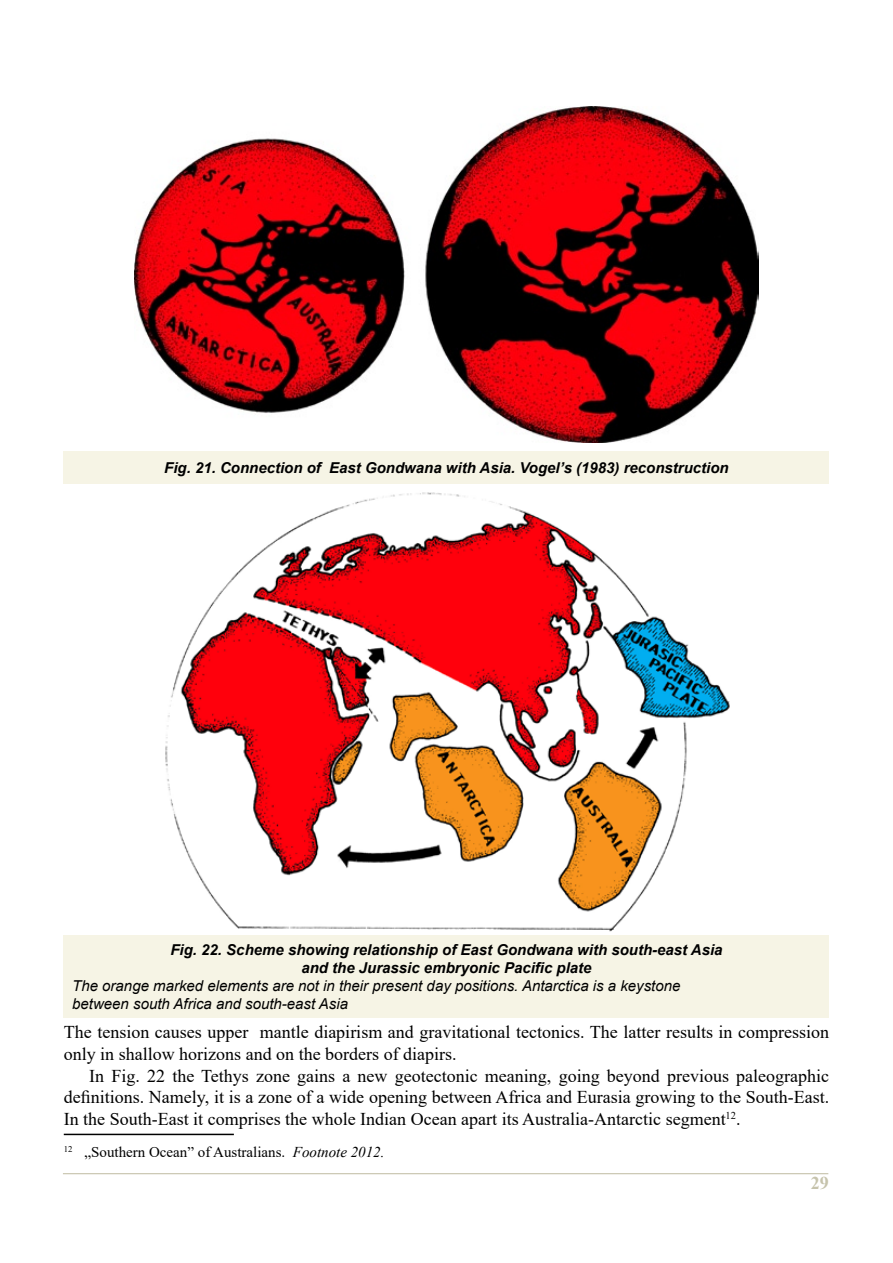
<style>
.page{position:relative;width:893px;height:1263px;background:#fff}
.page>*{position:absolute;margin:0;border:0;box-sizing:border-box;transform-origin:0 0}
.t1{font:18px/21.6px "Times New Roman";color:#000}
.t2{font:700 18px "Times New Roman";color:#c6c3ac}
.t3{font:italic 700 15px/18px "Arial";color:#000;text-align:center}
.t4{font:italic 15px/18px "Arial";color:#000}
.t5{font:15px "Times New Roman";color:#000}
.s1{font-style:italic}
</style>
<div class="page">
<hr style="left:63px;top:1173px;width:765px;height:1px;background:#c6c3ac">
<hr style="left:64px;top:1134px;width:170px;height:1px;background:#000">
<div style="left:64px;top:935px;width:765px;height:83px;background:#f6f4e5"></div>
<img style="left:165px;top:492px;width:565px;height:439px">
<img style="left:134px;top:106px;width:625px;height:336px">
<div style="left:64px;top:451px;width:765px;height:33px;background:#f6f4e5"></div>
<p class="t3" style="left:164px;top:459px;width:566px">Fig. 21. Connection of East Gondwana with Asia. Vogel’s (1983) reconstruction</p>
<p class="t3" style="left:170px;top:941px;width:554px">Fig. 22. Scheme showing relationship of East Gondwana with south-east Asia and the Jurassic embryonic Pacific plate</p>
<p class="t4" style="left:72px;top:977px;width:610px">The orange marked elements are not in their present day positions. Antarctica is a keystone between south Africa and south-east Asia</p>
<p class="t1" style="left:64px;top:1021px;width:767px">The tension causes upper mantle diapirism and gravitational tectonics. The latter results in compression only in shallow horizons and on the borders of diapirs.</p>
<p class="t1" style="left:64px;top:1064px;width:767px;text-align:justify;text-indent:26px">In Fig. 22 the Tethys zone gains a new geotectonic meaning, going beyond previous paleographic definitions. Namely, it is a zone of a wide opening between Africa and Eurasia growing to the South-East.<br>In the South-East it comprises the whole Indian Ocean apart its Australia-Antarctic segment<sup>12</sup>.</p>
<p class="t5" style="left:64px;top:1141px;width:322px"><sup>12</sup> „Southern Ocean” of Australians. <span class="s1">Footnote 2012.</span></p>
<p class="t2" style="left:811px;top:1170px;width:19px">29</p>
</div>
